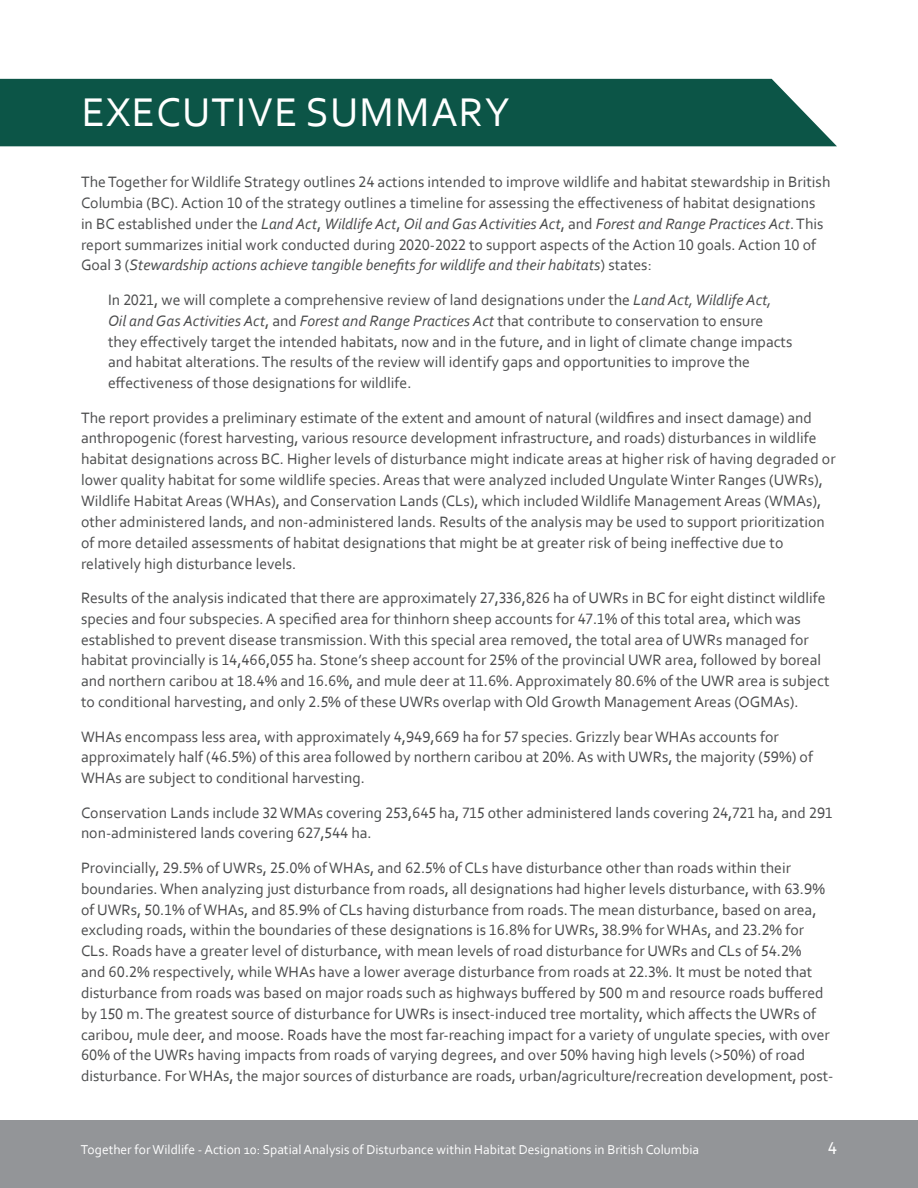
<style>
.page{position:relative;width:918px;height:1188px;background:#fff}
.page>*{position:absolute;margin:0;border:0;box-sizing:border-box;transform-origin:0 0}
.t1{font:42px "Corbel";letter-spacing:.03em;color:#fff}
.t2{font:18px "Corbel";color:#fff}
.t3{font:15.75px/20.9px "Corbel";color:#4b4c4d}
.t4{font:13.5px "Corbel";color:#fff}
.s1{font-style:italic}
</style>
<div class="page">
<div style="left:0;top:1120px;width:918px;height:68px;background:#939598"></div>
<div style="left:0;top:79px;width:837px;height:67px;background:#0c5547"></div>
<h1 class="t1" style="left:82px;top:86px;width:430px">EXECUTIVE SUMMARY</h1>
<p class="t3" style="left:81px;top:171px;width:751px">The Together for Wildlife Strategy outlines 24 actions intended to improve wildlife and habitat stewardship in British Columbia (BC). Action 10 of the strategy outlines a timeline for assessing the effectiveness of habitat designations in BC established under the <span class="s1">Land Act</span>, <span class="s1">Wildlife Act</span>, <span class="s1">Oil and Gas Activities Act</span>, and <span class="s1">Forest and Range Practices Act</span>. This report summarizes initial work conducted during 2020-2022 to support aspects of the Action 10 goals. Action 10 of Goal 3 (<span class="s1">Stewardship actions achieve tangible benefits for wildlife and their habitats</span>) states:</p>
<p class="t3" style="left:108px;top:289px;width:686px">In 2021, we will complete a comprehensive review of land designations under the <span class="s1">Land Act, Wildlife Act, Oil and Gas Activities Act</span>, and <span class="s1">Forest and Range Practices Act</span> that contribute to conservation to ensure they effectively target the intended habitats, now and in the future, and in light of climate change impacts and habitat alterations. The results of the review will identify gaps and opportunities to improve the effectiveness of those designations for wildlife.</p>
<p class="t3" style="left:81px;top:407px;width:756px">The report provides a preliminary estimate of the extent and amount of natural (wildfires and insect damage) and anthropogenic (forest harvesting, various resource development infrastructure, and roads) disturbances in wildlife habitat designations across BC. Higher levels of disturbance might indicate areas at higher risk of having degraded or lower quality habitat for some wildlife species. Areas that were analyzed included Ungulate Winter Ranges (UWRs), Wildlife Habitat Areas (WHAs), and Conservation Lands (CLs), which included Wildlife Management Areas (WMAs), other administered lands, and non-administered lands. Results of the analysis may be used to support prioritization of more detailed assessments of habitat designations that might be at greater risk of being ineffective due to relatively high disturbance levels.</p>
<p class="t3" style="left:81px;top:587px;width:750px">Results of the analysis indicated that there are approximately 27,336,826 ha of UWRs in BC for eight distinct wildlife species and four subspecies. A specified area for thinhorn sheep accounts for 47.1% of this total area, which was established to prevent disease transmission. With this special area removed, the total area of UWRs managed for habitat provincially is 14,466,055 ha. Stone’s sheep account for 25% of the provincial UWR area, followed by boreal and northern caribou at 18.4% and 16.6%, and mule deer at 11.6%. Approximately 80.6% of the UWR area is subject to conditional harvesting, and only 2.5% of these UWRs overlap with Old Growth Management Areas (OGMAs).</p>
<p class="t3" style="left:81px;top:726px;width:734px">WHAs encompass less area, with approximately 4,949,669 ha for 57 species. Grizzly bear WHAs accounts for approximately half (46.5%) of this area followed by northern caribou at 20%. As with UWRs, the majority (59%) of<br>WHAs are subject to conditional harvesting.</p>
<p class="t3" style="left:81px;top:802px;width:753px">Conservation Lands include 32 WMAs covering 253,645 ha, 715 other administered lands covering 24,721 ha, and 291 non-administered lands covering 627,544 ha.</p>
<p class="t3" style="left:81px;top:857px;width:754px">Provincially, 29.5% of UWRs, 25.0% of WHAs, and 62.5% of CLs have disturbance other than roads within their boundaries. When analyzing just disturbance from roads, all designations had higher levels disturbance, with 63.9% of UWRs, 50.1% of WHAs, and 85.9% of CLs having disturbance from roads. The mean disturbance, based on area, excluding roads, within the boundaries of these designations is 16.8% for UWRs, 38.9% for WHAs, and 23.2% for CLs. Roads have a greater level of disturbance, with mean levels of road disturbance for UWRs and CLs of 54.2%<br>and 60.2% respectively, while WHAs have a lower average disturbance from roads at 22.3%. It must be noted that disturbance from roads was based on major roads such as highways buffered by 500 m and resource roads buffered by 150 m. The greatest source of disturbance for UWRs is insect-induced tree mortality, which affects the UWRs of caribou, mule deer, and moose. Roads have the most far-reaching impact for a variety of ungulate species, with over 60% of the UWRs having impacts from roads of varying degrees, and over 50% having high levels (&gt;50%) of road disturbance. For WHAs, the major sources of disturbance are roads, urban/agriculture/recreation development, post-</p>
<p class="t4" style="left:81px;top:1141px;width:620px">Together for Wildlife - Action 10: Spatial Analysis of Disturbance within Habitat Designations in British Columbia</p>
<p class="t2" style="left:828px;top:1137px;width:11px">4</p>
</div>
